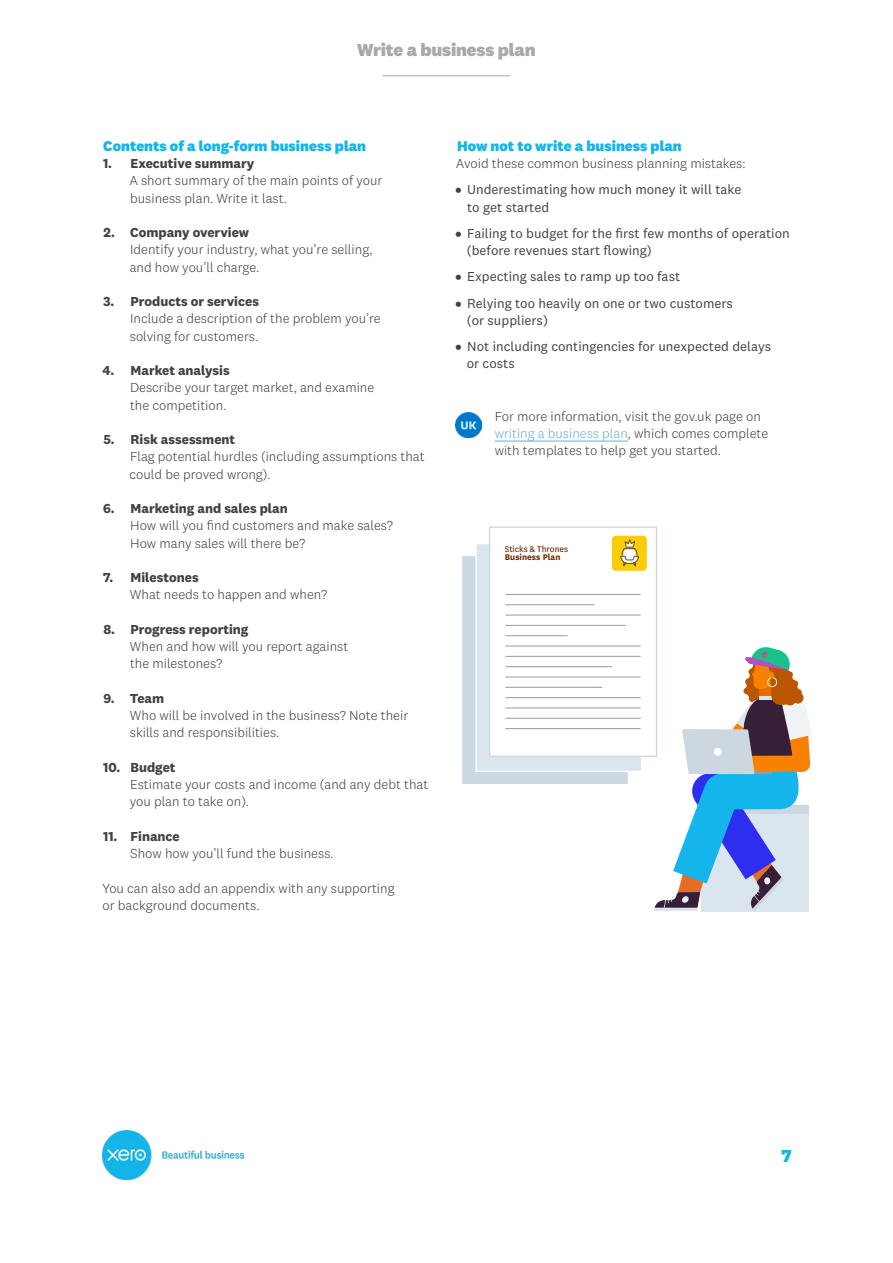
<style>
.page{position:relative;width:893px;height:1263px;background:#fff}
.page>*{position:absolute;margin:0;border:0;box-sizing:border-box;transform-origin:0 0}
.t1{font:800 18px "National 2";letter-spacing:-.01em;color:#a7a9ac}
.t2{font:800 18px "National 2";color:#13b5ea}
.t3{font:800 14.7px "National 2";color:#13b5ea}
.t4{font:300 13.5px/17.2px "National 2";color:#414042}
.t5{font:13.5px/17.2px "National 2";color:#414042}
.t6{font:700 13.5px "National 2";color:#414042}
.t7{font:9.6px "National";color:#6d2c00}
.t8{font:700 9.6px "National";color:#6d2c00}
.s1{font-weight:900}
.s2{color:#6faccb}
</style>
<div class="page">
<img style="left:102px;top:1130px;width:141px;height:49px">
<hr style="left:495px;top:441px;width:133px;height:1px;background:#6faccb">
<hr style="left:383px;top:75px;width:127px;height:1px;background:#a7a9ac">
<img style="left:455px;top:412px;width:26px;height:26px">
<div style="left:462px;top:555px;width:166px;height:229px;background:#cdd7e0"></div>
<div style="left:612px;top:536px;width:35px;height:35px;background:#fdcc08;border-radius:4px"></div>
<svg style="left:475px;top:538px;width:337px;height:373px"></svg>
<h1 class="t1" style="left:357px;top:39px;width:180px">Write a business plan</h1>
<p class="t3" style="left:103px;top:137px;width:264px">Contents of a long-form business plan</p>
<p class="t6" style="left:103px;top:155px;width:153px">1. Executive summary</p>
<p class="t4" style="left:129px;top:172px;width:255px">A short summary of the main points of your business plan. Write it last.</p>
<p class="t6" style="left:104px;top:224px;width:147px">2. Company overview</p>
<p class="t4" style="left:130px;top:241px;width:244px">Identify your industry, what you’re selling, and how you’ll charge.</p>
<p class="t6" style="left:103px;top:293px;width:157px">3. Products or services</p>
<p class="t4" style="left:130px;top:310px;width:252px">Include a description of the problem you’re solving for customers.</p>
<p class="t6" style="left:102px;top:362px;width:129px">4. Market analysis</p>
<p class="t4" style="left:130px;top:379px;width:246px">Describe your target market, and examine the competition.</p>
<p class="t6" style="left:103px;top:431px;width:133px">5. Risk assessment</p>
<p class="t4" style="left:130px;top:448px;width:296px">Flag potential hurdles (including assumptions that could be proved wrong).</p>
<p class="t6" style="left:103px;top:500px;width:186px">6. Marketing and sales plan</p>
<p class="t4" style="left:130px;top:517px;width:264px">How will you find customers and make sales?<br>How many sales will there be?</p>
<p class="t6" style="left:103px;top:569px;width:97px">7. Milestones</p>
<p class="t4" style="left:130px;top:586px;width:199px">What needs to happen and when?</p>
<p class="t6" style="left:103px;top:621px;width:147px">8. Progress reporting</p>
<p class="t4" style="left:130px;top:638px;width:220px">When and how will you report against the milestones?</p>
<p class="t6" style="left:104px;top:690px;width:62px">9. Team</p>
<p class="t4" style="left:130px;top:707px;width:280px">Who will be involved in the business? Note their skills and responsibilities.</p>
<p class="t6" style="left:103px;top:759px;width:74px">10. Budget</p>
<p class="t4" style="left:130px;top:776px;width:300px">Estimate your costs and income (and any debt that you plan to take on).</p>
<p class="t6" style="left:103px;top:828px;width:78px">11. Finance</p>
<p class="t4" style="left:130px;top:845px;width:205px">Show how you’ll fund the business.</p>
<p class="t4" style="left:102px;top:879px;width:294px">You can also add an appendix with any supporting or background documents.</p>
<p class="t3" style="left:457px;top:137px;width:226px">How not to write a business plan</p>
<p class="t4" style="left:456px;top:155px;width:291px">Avoid these common business planning mistakes:</p>
<p class="t5" style="left:467px;top:181px;width:276px;text-indent:-12px"><span class="s1">•</span> Underestimating how much money it will take to get started</p>
<p class="t5" style="left:467px;top:224px;width:324px;text-indent:-11px"><span class="s1">•</span> Failing to budget for the first few months of operation (before revenues start flowing)</p>
<p class="t5" style="left:455px;top:268px;width:226px"><span class="s1">•</span> Expecting sales to ramp up too fast</p>
<p class="t5" style="left:467px;top:294px;width:268px;text-indent:-11px"><span class="s1">•</span> Relying too heavily on one or two customers (or suppliers)</p>
<p class="t5" style="left:467px;top:338px;width:306px;text-indent:-11px"><span class="s1">•</span> Not including contingencies for unexpected delays or costs</p>
<p class="t4" style="left:495px;top:407px;width:275px">For more information, visit the gov.uk page on <span class="s2">writing a business plan</span>, which comes complete with templates to help get you started.</p>
<p class="t7" style="left:505px;top:542px;width:65px">Sticks &amp; Thrones</p>
<p class="t8" style="left:505px;top:550px;width:57px">Business Plan</p>
<h1 class="t2" style="left:781px;top:1144px;width:12px">7</h1>
</div>
